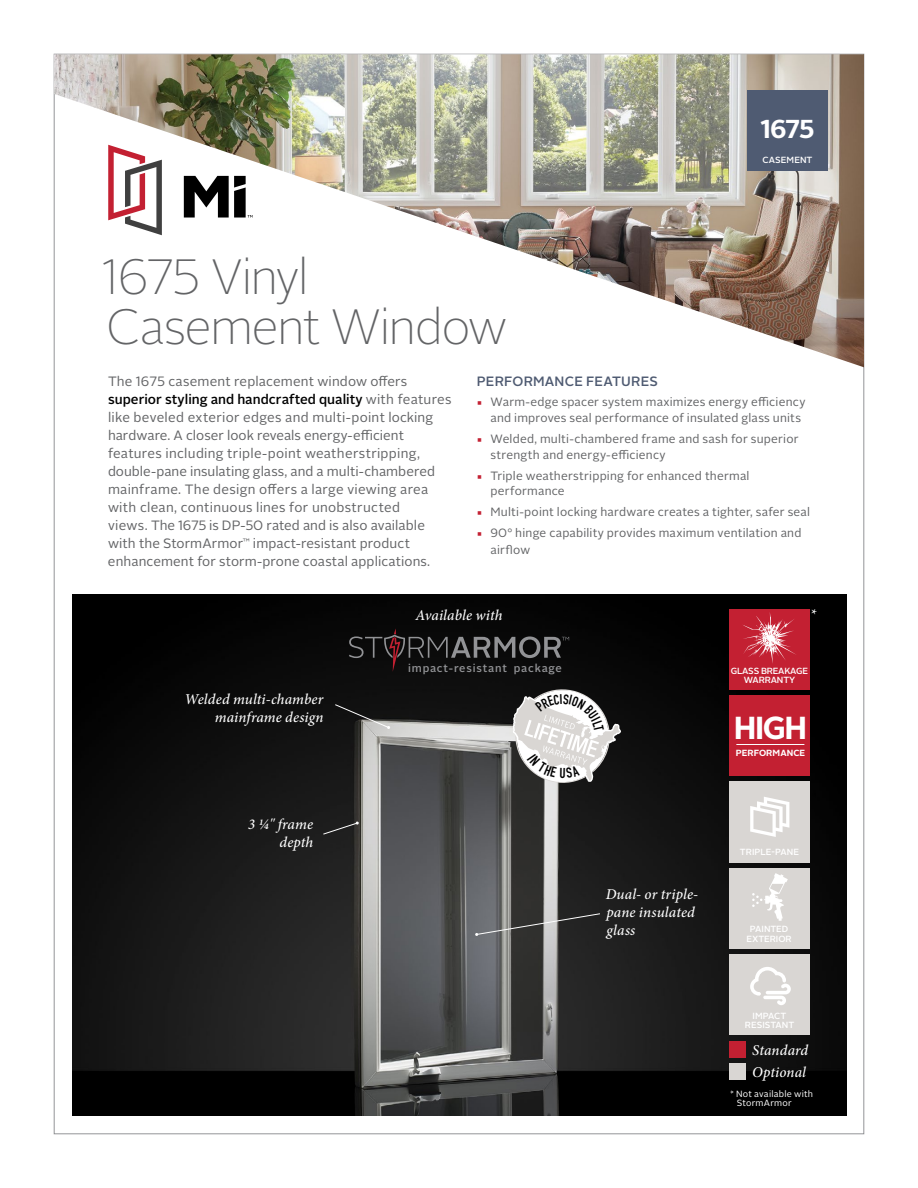
<style>
.page{position:relative;width:918px;height:1188px;background:#fff}
.page>*{position:absolute;margin:0;border:0;box-sizing:border-box;transform-origin:0 0}
.t1{font:100 49.5px/49.5px "Alright Sans";letter-spacing:-.04em;color:#636466}
.t2{font:700 31.8px "Alright Sans";color:#fff}
.t3{font:700 25.95px "Alright Sans";color:#fff}
.t4{font:italic 500 15px/18px "Minion Pro";letter-spacing:.005em;color:#fff}
.t5{font:13.5px/18px "Alright Sans";letter-spacing:.01em;color:#636466}
.t6{font:500 13.5px "Alright Sans";letter-spacing:.01em;color:#4f5b72}
.t7{font:12px/15.8px "Alright Sans";letter-spacing:.015em;color:#636466}
.t8{font:500 11.1px "Alright Sans";letter-spacing:.07em;color:#929396}
.t9{font:9px/9px "Alright Sans";letter-spacing:.025em;color:#fff}
.t10{font:500 8.85px/9.8px "Alright Sans";letter-spacing:-.005em;color:#fff;text-align:center}
.t11{font:700 8.85px "Alright Sans";letter-spacing:.005em;color:#fff}
.s1{font-weight:500;color:#000}
.s2{font-family:"Minion Pro";color:#c32032}
</style>
<div class="page">
<img style="left:72px;top:594px;width:774px;height:522px">
<img style="left:54px;top:54px;width:810px;height:313px">
<div style="left:747px;top:90px;width:81px;height:81px;background:#4f5b72"></div>
<svg style="left:322px;top:821px;width:37px;height:14px"></svg>
<svg style="left:475px;top:913px;width:126px;height:23px;background:#595a5a"></svg>
<svg style="left:334px;top:704px;width:56px;height:25px"></svg>
<div style="left:729px;top:1041px;width:16px;height:16px;background:#c32032"></div>
<div style="left:729px;top:1064px;width:16px;height:16px;background:#d9d6d3"></div>
<div style="left:729px;top:695px;width:81px;height:81px;background:#c32032"></div>
<hr style="left:736px;top:744px;width:68px;height:1px;background:#fff">
<div style="left:729px;top:954px;width:81px;height:81px;background:#d9d6d3"></div>
<svg style="left:750px;top:967px;width:41px;height:38px"></svg>
<div style="left:729px;top:868px;width:81px;height:81px;background:#d9d6d3"></div>
<svg style="left:752px;top:873px;width:36px;height:48px"></svg>
<div style="left:729px;top:782px;width:81px;height:81px;background:#d9d6d3"></div>
<svg style="left:750px;top:797px;width:39px;height:40px"></svg>
<div style="left:729px;top:609px;width:81px;height:81px;background:#c32032"></div>
<svg style="left:743px;top:612px;width:53px;height:51px"></svg>
<svg style="left:349px;top:628px;width:220px;height:44px;background:#201e1e"></svg>
<svg style="left:511px;top:685px;width:110px;height:103px"></svg>
<h1 class="t1" style="left:100px;top:253px;width:409px">1675 Vinyl<br>Casement Window</h1>
<h3 class="t3" style="left:760px;top:111px;width:56px">1675</h3>
<p class="t10" style="left:763px;top:155px;width:52px">CASEMENT</p>
<p class="t5" style="left:108px;top:373px;width:345px">The 1675 casement replacement window offers <span class="s1">superior styling and handcrafted quality</span> with features like beveled exterior edges and multi-point locking hardware. A closer look reveals energy-efficient features including triple-point weatherstripping, double-pane insulating glass, and a multi-chambered mainframe. The design offers a large viewing area with clean, continuous lines for unobstructed<br>views. The 1675 is DP-50 rated and is also available with the StormArmor<sup>™</sup> impact-resistant product enhancement for storm-prone coastal applications.</p>
<p class="t6" style="left:477px;top:372px;width:182px">PERFORMANCE FEATURES</p>
<p class="t7" style="left:490px;top:394px;width:316px;text-indent:-14px"><span class="s2">■</span> Warm-edge spacer system maximizes energy efficiency and improves seal performance of insulated glass units</p>
<p class="t7" style="left:490px;top:431px;width:310px;text-indent:-14px"><span class="s2">■</span> Welded, multi-chambered frame and sash for superior strength and energy-efficiency</p>
<p class="t7" style="left:490px;top:468px;width:261px;text-indent:-14px"><span class="s2">■</span> Triple weatherstripping for enhanced thermal performance</p>
<p class="t7" style="left:477px;top:504px;width:335px"><span class="s2">■</span> Multi-point locking hardware creates a tighter, safer seal</p>
<p class="t7" style="left:490px;top:525px;width:313px;line-height:16.5px;text-indent:-14px"><span class="s2">■</span> 90° hinge capability provides maximum ventilation and airflow</p>
<p class="t4" style="left:184px;top:690px;width:141px;text-align:right">Welded multi-chamber mainframe design</p>
<p class="t4" style="left:248px;top:815px;width:67px;text-align:right">3 1/4" frame depth</p>
<p class="t4" style="left:416px;top:606px;width:88px">Available with</p>
<p class="t8" style="left:408px;top:660px;width:155px">impact-resistant package</p>
<p class="t4" style="left:810px;top:605px;width:7px">*</p>
<p class="t10" style="left:731px;top:666px;width:79px">GLASS BREAKAGE<br>WARRANTY</p>
<h2 class="t2" style="left:734px;top:706px;width:75px">HIGH</h2>
<p class="t11" style="left:736px;top:746px;width:71px">PERFORMANCE</p>
<p class="t4" style="left:606px;top:885px;width:94px">Dual- or triple&shy;pane insulated glass</p>
<p class="t10" style="left:740px;top:847px;width:61px">TRIPLE-PANE</p>
<p class="t10" style="left:746px;top:925px;width:47px">PAINTED<br>EXTERIOR</p>
<p class="t10" style="left:745px;top:1011px;width:51px">IMPACT<br>RESISTANT</p>
<p class="t4" style="left:752px;top:1038px;width:58px;line-height:22.8px">Standard<br>Optional</p>
<p class="t9" style="left:737px;top:1090px;width:78px;text-indent:-7px">* Not available with<br>StormArmor</p>
</div>
